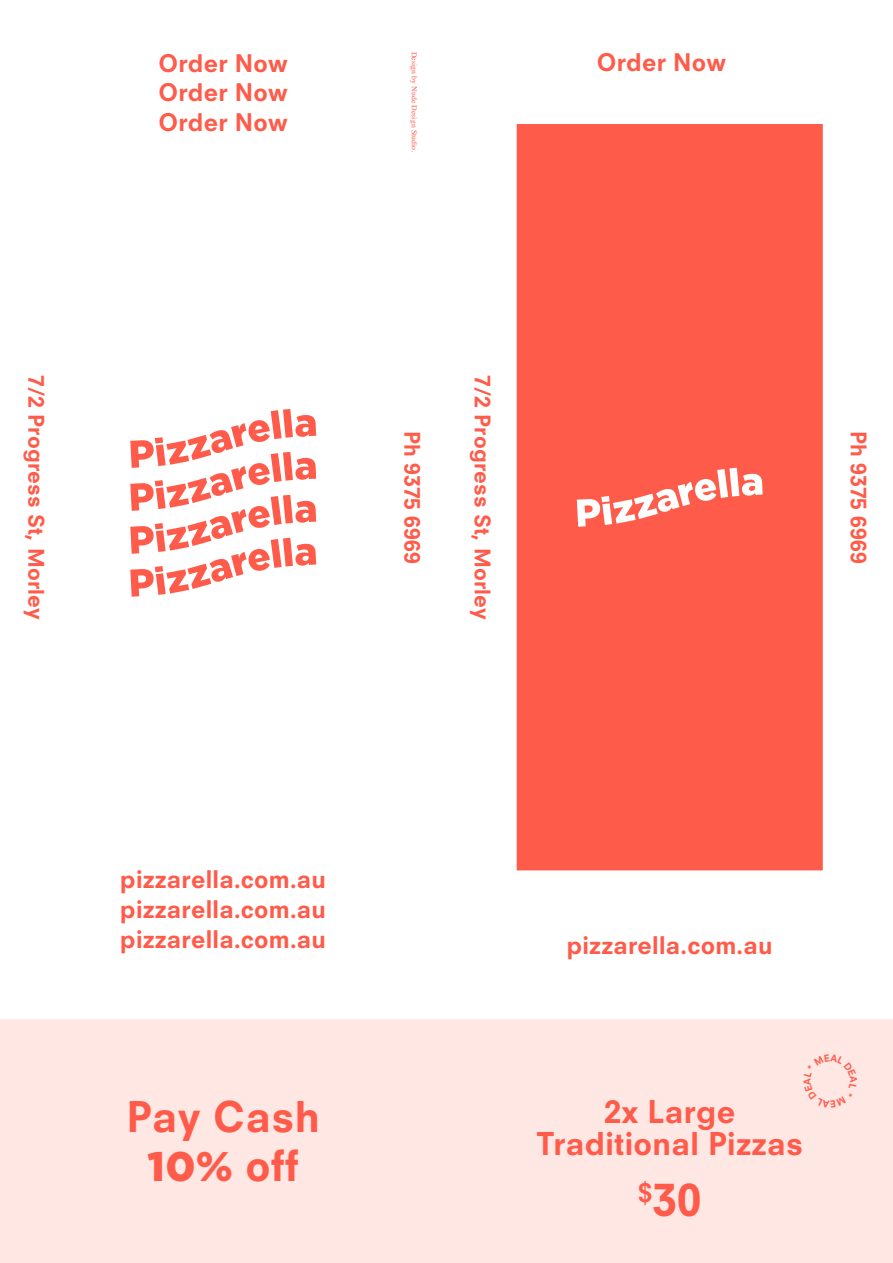
<style>
.page{position:relative;width:893px;height:1263px;background:#fff}
.page>*{position:absolute;margin:0;border:0;box-sizing:border-box;transform-origin:0 0}
.t1{font:800 43.5px "Neuzeit SLT Std";color:#ff5b4a}
.t2{font:800 41.25px "Neuzeit SLT";letter-spacing:.01em;color:#ff5b4a}
.t3{font:900 41.25px "Gotham";color:#ff5b4a}
.t4{font:800 30.6px/32px "Neuzeit SLT Std";letter-spacing:.01em;color:#ff5b4a;text-align:center}
.t5{font:800 23.7px/30px "Neuzeit SLT Std";letter-spacing:.01em;color:#ff5b4a;text-align:justify}
.t6{font:800 21px "Neuzeit SLT Std";letter-spacing:.01em;color:#ff5b4a}
.t7{font:7.8px "Times";letter-spacing:.01em;color:#ff5b4a}
.s1{font-family:"Neuzeit SLT";font-weight:800}
</style>
<div class="page">
<div style="left:0;top:1019px;width:893px;height:244px;background:#ffe7e4"></div>
<div style="left:517px;top:124px;width:306px;height:746px;background:#ff5b4a"></div>
<svg style="left:577px;top:468px;width:186px;height:59px"></svg>
<svg style="left:130px;top:409px;width:186px;height:188px"></svg>
<div style="left:803px;top:1054px;width:54px;height:54px;background:#ffe7e4"></div>
<p class="t6" style="left:49px;top:375px;width:246px;rotate:90deg">7/2 Progress St, Morley</p>
<p class="t5" style="left:159px;top:48px;width:131px">Order Now Order Now Order Now</p>
<p class="t7" style="left:422px;top:52px;width:102px;rotate:90deg">Design by Nude Design Studio.</p>
<p class="t6" style="left:425px;top:431px;width:135px;rotate:90deg">Ph 9375 6969</p>
<p class="t6" style="left:495px;top:375px;width:246px;rotate:90deg">7/2 Progress St, Morley</p>
<p class="t5" style="left:597px;top:47px;width:131px">Order Now</p>
<p class="t6" style="left:872px;top:431px;width:135px;rotate:90deg">Ph 9375 6969</p>
<p class="t5" style="left:120px;top:864px;width:208px">pizzarella.com.au pizzarella.com.au pizzarella.com.au</p>
<h2 class="t2" style="left:127px;top:1091px;width:195px">Pay Cash</h2>
<h2 class="t3" style="left:148px;top:1143px;width:153px">10% <span class="s1">off</span></h2>
<p class="t5" style="left:566px;top:930px;width:208px">pizzarella.com.au</p>
<p class="t4" style="left:536px;top:1096px;width:268px">2x Large<br>Traditional Pizzas</p>
<h1 class="t1" style="left:638px;top:1173px;width:65px"><sup>$</sup>30</h1>
</div>
